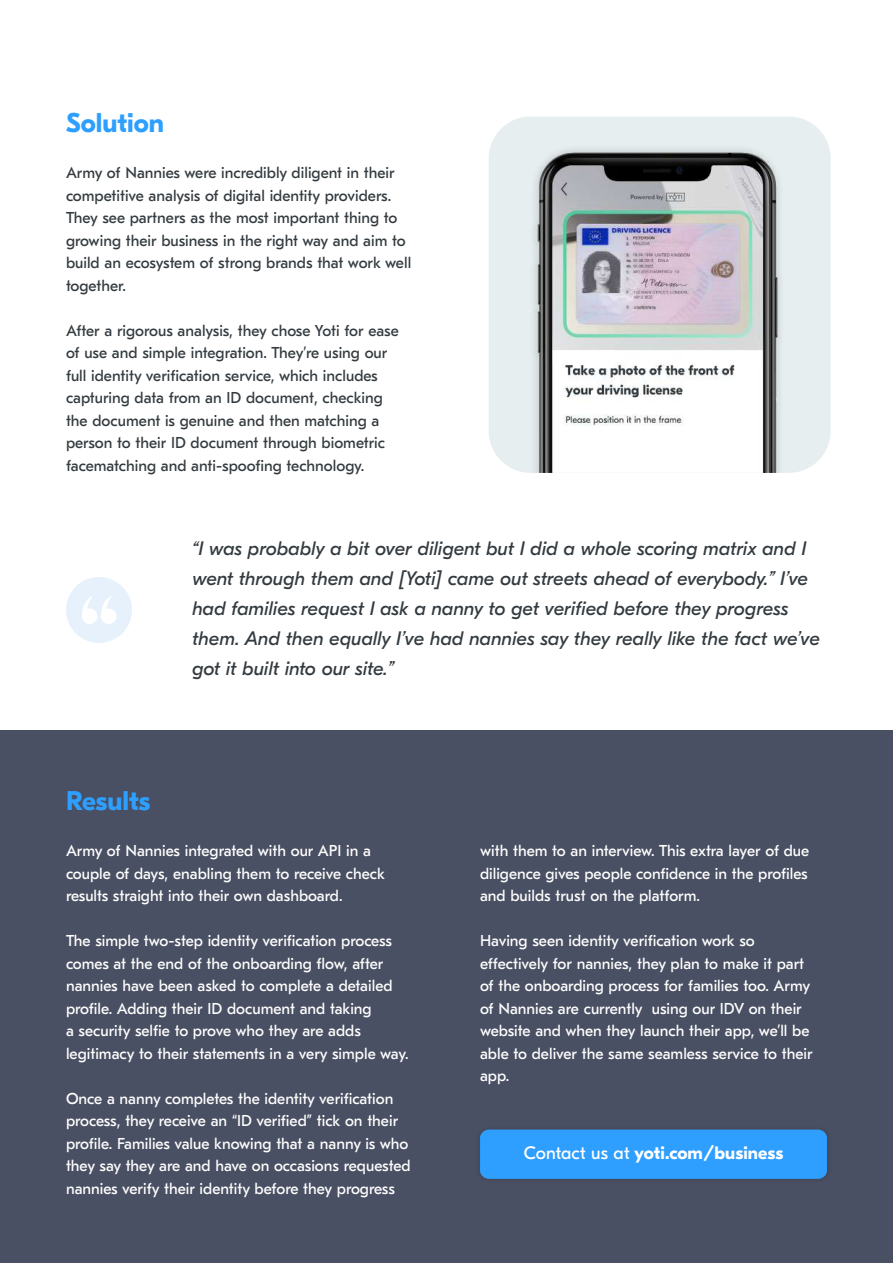
<style>
.page{position:relative;width:893px;height:1263px;background:#fff}
.page>*{position:absolute;margin:0;border:0;box-sizing:border-box;transform-origin:0 0}
.t1{font:700 27px "GT Eesti Display";color:#2d9fff}
.t2{font:italic 19.5px/30px "GT Eesti Display";color:#333b40}
.t3{font:700 18px "GT Eesti Display";letter-spacing:.01em;color:#fff}
.t4{font:15.75px/22.5px "GT Eesti Text";color:#fff}
.t5{font:15.75px/22.5px "GT Eesti Text";color:#333b40}
.s1{font-weight:400}
</style>
<div class="page">
<div style="left:0;top:730px;width:893px;height:533px;background:#4a5063"></div>
<div style="left:480px;top:1129px;width:347px;height:50px;background:#2e9eff;border-radius:9px"></div>
<div style="left:66px;top:577px;width:66px;height:66px;background:#e6f1fc;border-radius:50%"></div>
<svg style="left:82px;top:596px;width:35px;height:28px"></svg>
<img style="left:489px;top:116px;width:342px;height:357px">
<h1 class="t1" style="left:66px;top:107px;width:100px">Solution</h1>
<p class="t5" style="left:66px;top:162px;width:347px">Army of Nannies were incredibly diligent in their competitive analysis of digital identity providers.<br>They see partners as the most important thing to growing their business in the right way and aim to build an ecosystem of strong brands that work well together.</p>
<p class="t5" style="left:66px;top:319px;width:334px">After a rigorous analysis, they chose Yoti for ease of use and simple integration. They’re using our full identity verification service, which includes capturing data from an ID document, checking the document is genuine and then matching a person to their ID document through biometric facematching and anti-spoofing technology.</p>
<p class="t2" style="left:192px;top:534px;width:629px">“I was probably a bit over diligent but I did a whole scoring matrix and I went through them and [Yoti] came out streets ahead of everybody.” I’ve had families request I ask a nanny to get verified before they progress them. And then equally I’ve had nannies say they really like the fact we’ve got it built into our site.”</p>
<h1 class="t1" style="left:66px;top:785px;width:86px">Results</h1>
<p class="t4" style="left:66px;top:840px;width:320px">Army of Nannies integrated with our API in a couple of days, enabling them to receive check results straight into their own dashboard.</p>
<p class="t4" style="left:66px;top:930px;width:344px">The simple two-step identity verification process comes at the end of the onboarding flow, after nannies have been asked to complete a detailed profile. Adding their ID document and taking<br>a security selfie to prove who they are adds legitimacy to their statements in a very simple way.</p>
<p class="t4" style="left:66px;top:1087px;width:346px">Once a nanny completes the identity verification process, they receive an “ID verified” tick on their profile. Families value knowing that a nanny is who they say they are and have on occasions requested nannies verify their identity before they progress</p>
<p class="t4" style="left:480px;top:840px;width:331px;text-align:justify">with them to an interview. This extra layer of due diligence gives people confidence in the profiles and builds trust on the platform.</p>
<p class="t4" style="left:480px;top:930px;width:334px">Having seen identity verification work so effectively for nannies, they plan to make it part of the onboarding process for families too. Army of Nannies are currently using our IDV on their website and when they launch their app, we’ll be able to deliver the same seamless service to their app.</p>
<p class="t3" style="left:524px;top:1142px;width:261px"><span class="s1">Contact us at</span> yoti.com/business</p>
</div>
